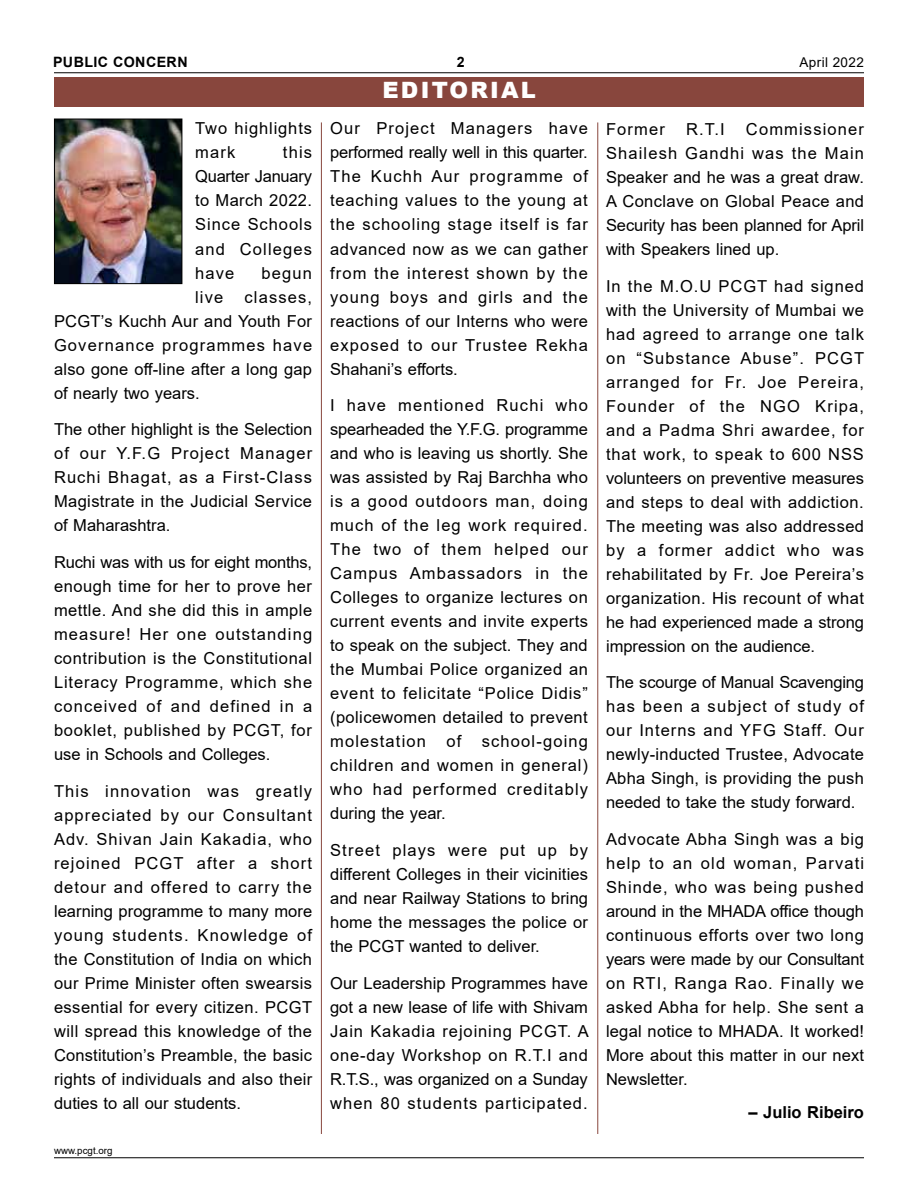
<style>
.page{position:relative;width:918px;height:1188px;background:#fff}
.page>*{position:absolute;margin:0;border:0;box-sizing:border-box;transform-origin:0 0}
.t1{font:900 22.5px "Arial";letter-spacing:.1em;color:#fff}
.t2{font:16.5px/24px "Arial";letter-spacing:.015em;color:#000;text-align:justify}
.t3{font:16.5px/24px "Arial";letter-spacing:.055em;color:#000}
.t4{font:700 16.5px "Arial";color:#000}
.t5{font:700 14.25px "Arial";letter-spacing:.03em;color:#000}
.t6{font:13.5px "Arial";letter-spacing:.03em;color:#000}
.t7{font:9.75px "Arial";color:#000}
</style>
<div class="page">
<hr style="left:54px;top:72px;width:810px;height:1px;background:#000">
<hr style="left:54px;top:1157px;width:810px;height:1px;background:#000">
<div style="left:54px;top:77px;width:810px;height:30px;background:#88463d"></div>
<hr style="left:321px;top:122px;width:1px;height:1012px;background:#88463d">
<hr style="left:597px;top:122px;width:1px;height:1012px;background:#88463d">
<img style="left:56px;top:121px;width:124px;height:161px">
<div style="left:54px;top:119px;width:128px;height:165px;border:1px solid #000"></div>
<p class="t5" style="left:53px;top:52px;width:136px">PUBLIC CONCERN</p>
<p class="t5" style="left:457px;top:52px;width:9px">2</p>
<p class="t6" style="left:800px;top:53px;width:66px">April 2022</p>
<h1 class="t1" style="left:382px;top:74px;width:155px">EDITORIAL</h1>
<p class="t2" style="left:330px;top:117px;width:259px">Our Project Managers have performed really well in this quarter.<br>The Kuchh Aur programme of teaching values to the young at the schooling stage itself is far advanced now as we can gather from the interest shown by the young boys and girls and the reactions of our Interns who were exposed to our Trustee Rekha Shahani’s efforts.</p>
<p class="t2" style="left:330px;top:393px;width:259px">I have mentioned Ruchi who spearheaded the Y.F.G. programme and who is leaving us shortly. She was assisted by Raj Barchha who is a good outdoors man, doing much of the leg work required.<br>The two of them helped our Campus Ambassadors in the Colleges to organize lectures on current events and invite experts to speak on the subject. They and the Mumbai Police organized an event to felicitate “Police Didis” (policewomen detailed to prevent molestation of school-going children and women in general) who had performed creditably during the year.</p>
<p class="t2" style="left:330px;top:838px;width:259px">Street plays were put up by different Colleges in their vicinities and near Railway Stations to bring home the messages the police or the PCGT wanted to deliver.</p>
<p class="t2" style="left:330px;top:971px;width:260px">Our Leadership Programmes have got a new lease of life with Shivam Jain Kakadia rejoining PCGT. A one-day Workshop on R.T.I and R.T.S., was organized on a Sunday when 80 students participated.</p>
<p class="t3" style="left:195px;top:117px;width:118px">Two highlights mark</p>
<p class="t2" style="left:606px;top:117px;width:260px;text-indent:140px">Commissioner Shailesh Gandhi was the Main Speaker and he was a great draw.<br>A Conclave on Global Peace and Security has been planned for April with Speakers lined up.</p>
<p class="t2" style="left:606px;top:274px;width:260px">In the M.O.U PCGT had signed with the University of Mumbai we had agreed to arrange one talk on “Substance Abuse”. PCGT arranged for Fr. Joe Pereira, Founder of the NGO Kripa, and a Padma Shri awardee, for that work, to speak to 600 NSS volunteers on preventive measures and steps to deal with addiction.<br>The meeting was also addressed by a former addict who was rehabilitated by Fr. Joe Pereira’s organization. His recount of what he had experienced made a strong impression on the audience.</p>
<p class="t2" style="left:606px;top:671px;width:260px">The scourge of Manual Scavenging has been a subject of study of our Interns and YFG Staff. Our newly-inducted Trustee, Advocate Abha Singh, is providing the push needed to take the study forward.</p>
<p class="t2" style="left:606px;top:827px;width:260px">Advocate Abha Singh was a big help to an old woman, Parvati Shinde, who was being pushed around in the MHADA office though continuous efforts over two long years were made by our Consultant on RTI, Ranga Rao. Finally we asked Abha for help. She sent a legal notice to MHADA. It worked!<br>More about this matter in our next Newsletter.</p>
<p class="t4" style="left:748px;top:1100px;width:117px">– Julio Ribeiro</p>
<p class="t2" style="left:606px;top:117px;width:60px">Former</p>
<p class="t2" style="left:686px;top:117px;width:40px">R.T.I</p>
<p class="t2" style="left:195px;top:141px;width:118px;text-indent:88px">this Quarter January to March 2022.<br>Since Schools and Colleges have</p>
<p class="t2" style="left:262px;top:261px;width:52px">begun</p>
<p class="t2" style="left:54px;top:285px;width:260px;text-indent:190px">classes, PCGT’s Kuchh Aur and Youth For Governance programmes have also gone off-line after a long gap of nearly two years.</p>
<p class="t2" style="left:54px;top:417px;width:260px">The other highlight is the Selection of our Y.F.G Project Manager Ruchi Bhagat, as a First-Class Magistrate in the Judicial Service of Maharashtra.</p>
<p class="t2" style="left:54px;top:550px;width:260px">Ruchi was with us for eight months, enough time for her to prove her mettle. And she did this in ample measure! Her one outstanding contribution is the Constitutional Literacy Programme, which she conceived of and defined in a booklet, published by PCGT, for use in Schools and Colleges.</p>
<p class="t2" style="left:54px;top:779px;width:260px">This innovation was greatly appreciated by our Consultant Adv. Shivan Jain Kakadia, who rejoined PCGT after a short detour and offered to carry the learning programme to many more young students. Knowledge of the Constitution of India on which our Prime Minister often swearsis essential for every citizen. PCGT will spread this knowledge of the Constitution’s Preamble, the basic rights of individuals and also their duties to all our students.</p>
<p class="t2" style="left:195px;top:285px;width:30px">live</p>
<p class="t7" style="left:54px;top:1144px;width:60px">www.pcgt.org</p>
</div>
